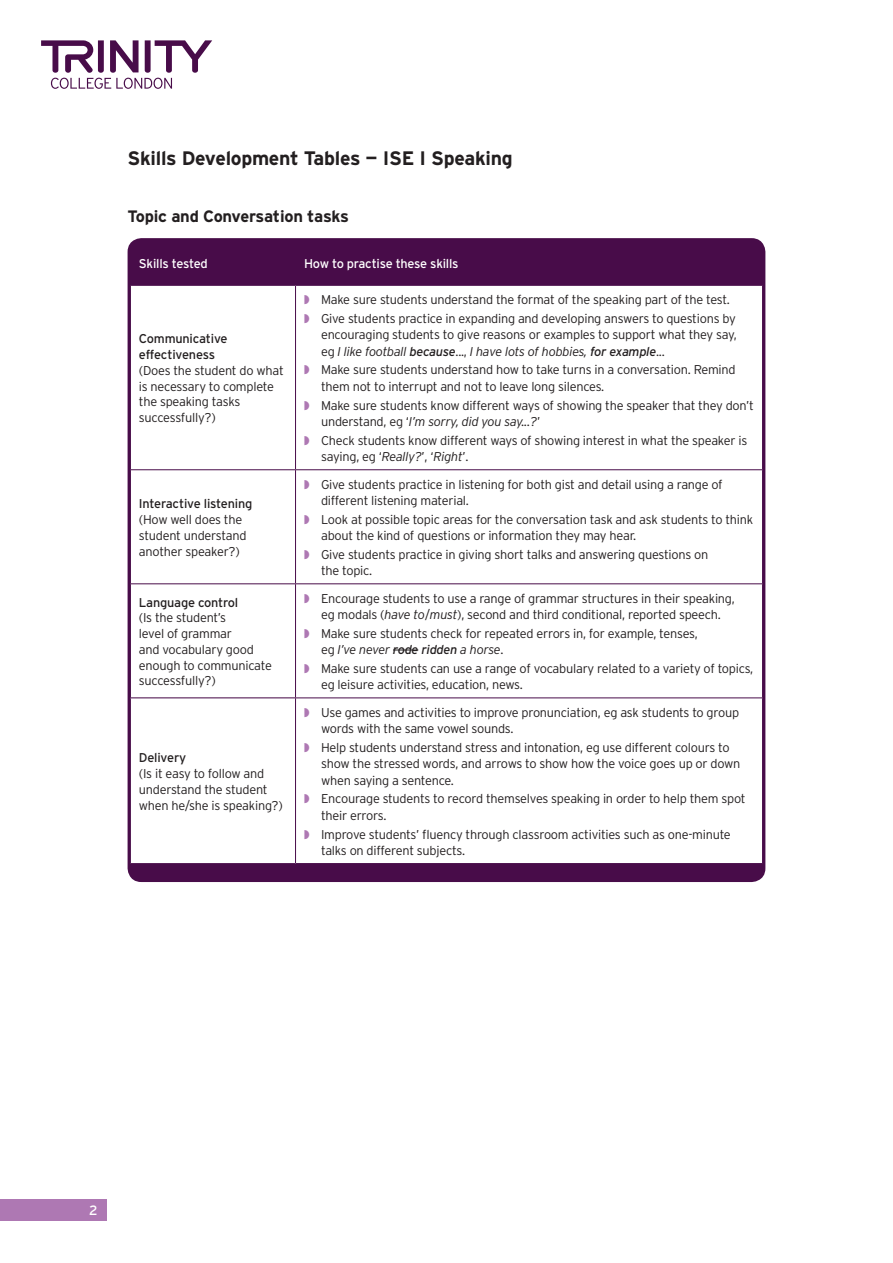
<style>
.page{position:relative;width:893px;height:1263px;background:#fff}
.page>*{position:absolute;margin:0;border:0;box-sizing:border-box;transform-origin:0 0}
.t1{font:700 19.5px "Interstate";letter-spacing:-.015em;color:#231f20}
.t2{font:700 16.5px "Interstate";letter-spacing:-.015em;color:#231f20}
.t3{font:13.5px "Interstate";color:#fff}
.t4{font:300 12.75px/16.5px "Interstate";letter-spacing:-.02em;color:#231f20}
.t5{font:12.75px/15.8px "Interstate";letter-spacing:-.015em;color:#231f20}
.t6{font:12.75px "Interstate";letter-spacing:-.02em;color:#fff}
.s1{color:#ae78b3}
.s2{font-style:italic}
.s3{font-weight:400;font-style:italic}
</style>
<div class="page">
<div style="left:0;top:1199px;width:106px;height:21px;background:#ae78b3"></div>
<svg style="left:41px;top:40px;width:171px;height:49px"></svg>
<div style="left:129px;top:239px;width:635px;height:642px;background:#480c49;border-radius:13px"></div>
<div style="left:131px;top:286px;width:631px;height:577px;background:#fff"></div>
<div style="left:130px;top:698px;width:166px;height:165px;background:#fff"></div>
<hr style="left:130px;top:469px;width:166px;height:1px;background:#480c49">
<hr style="left:130px;top:583px;width:166px;height:1px;background:#480c49">
<hr style="left:130px;top:697px;width:166px;height:1px;background:#480c49">
<hr style="left:295px;top:698px;width:1px;height:165px;background:#480c49">
<hr style="left:295px;top:286px;width:1px;height:183px;background:#480c49">
<hr style="left:296px;top:469px;width:467px;height:1px;background:#480c49">
<hr style="left:295px;top:470px;width:1px;height:113px;background:#480c49">
<hr style="left:296px;top:583px;width:467px;height:1px;background:#480c49">
<hr style="left:295px;top:584px;width:1px;height:113px;background:#480c49">
<hr style="left:296px;top:697px;width:467px;height:1px;background:#480c49">
<svg style="left:393px;top:650px;width:25px;height:1px"></svg>
<h1 class="t1" style="left:128px;top:147px;width:387px">Skills Development Tables — ISE I Speaking</h1>
<p class="t2" style="left:128px;top:207px;width:223px">Topic and Conversation tasks</p>
<p class="t6" style="left:139px;top:256px;width:70px">Skills tested</p>
<p class="t6" style="left:304px;top:256px;width:156px">How to practise these skills</p>
<p class="t5" style="left:139px;top:331px;width:90px">Communicative effectiveness</p>
<p class="t4" style="left:139px;top:362px;width:146px;line-height:15.8px">(Does the student do what is necessary to complete the speaking tasks successfully?)</p>
<p class="t5" style="left:139px;top:496px;width:115px">Interactive listening</p>
<p class="t4" style="left:139px;top:512px;width:109px;line-height:15.8px">(How well does the student understand another speaker?)</p>
<p class="t5" style="left:139px;top:594px;width:101px">Language control</p>
<p class="t4" style="left:139px;top:610px;width:135px;line-height:15.8px">(Is the student’s<br>level of grammar<br>and vocabulary good enough to communicate successfully?)</p>
<p class="t5" style="left:139px;top:750px;width:49px">Delivery</p>
<p class="t4" style="left:139px;top:765px;width:145px;line-height:15.8px">(Is it easy to follow and understand the student when he/she is speaking?)</p>
<p class="t4" style="left:304px;top:290px;width:433px;line-height:18.6px"><span class="s1">◗</span> Make sure students understand the format of the speaking part of the test. <span class="s1">◗</span> Give students practice in expanding and developing answers to questions by</p>
<p class="t4" style="left:321px;top:326px;width:417px">encouraging students to give reasons or examples to support what they say, eg <span class="s2">I like football</span> <span class="s3">because</span>..., <span class="s2">I have lots of hobbies,</span> <span class="s3">for example</span>...</p>
<p class="t4" style="left:321px;top:362px;width:416px;text-indent:-17px"><span class="s1">◗</span> Make sure students understand how to take turns in a conversation. Remind them not to interrupt and not to leave long silences.</p>
<p class="t4" style="left:321px;top:397px;width:434px;text-indent:-17px"><span class="s1">◗</span> Make sure students know different ways of showing the speaker that they don’t understand, eg ‘<span class="s2">I’m sorry, did you say...?</span>’</p>
<p class="t4" style="left:321px;top:432px;width:428px;text-indent:-17px"><span class="s1">◗</span> Check students know different ways of showing interest in what the speaker is saying, eg ‘<span class="s2">Really?</span>’, ‘<span class="s2">Right</span>’.</p>
<p class="t4" style="left:321px;top:476px;width:403px;text-indent:-17px"><span class="s1">◗</span> Give students practice in listening for both gist and detail using a range of different listening material.</p>
<p class="t4" style="left:321px;top:511px;width:434px;text-indent:-17px"><span class="s1">◗</span> Look at possible topic areas for the conversation task and ask students to think about the kind of questions or information they may hear.</p>
<p class="t4" style="left:321px;top:546px;width:389px;text-indent:-17px"><span class="s1">◗</span> Give students practice in giving short talks and answering questions on the topic.</p>
<p class="t4" style="left:304px;top:590px;width:432px;text-align:center"><span class="s1">◗</span> Encourage students to use a range of grammar structures in their speaking, eg modals (<span class="s2">have to</span>/<span class="s2">must</span>), second and third conditional, reported speech.</p>
<p class="t4" style="left:321px;top:625px;width:378px;text-indent:-17px"><span class="s1">◗</span> Make sure students check for repeated errors in, for example, tenses, eg <span class="s2">I’ve never</span> <span class="s3">rode ridden</span> <span class="s2">a horse</span>.</p>
<p class="t4" style="left:321px;top:660px;width:434px;text-indent:-17px"><span class="s1">◗</span> Make sure students can use a range of vocabulary related to a variety of topics, eg leisure activities, education, news.</p>
<p class="t4" style="left:321px;top:704px;width:420px;text-indent:-17px"><span class="s1">◗</span> Use games and activities to improve pronunciation, eg ask students to group words with the same vowel sounds.</p>
<p class="t4" style="left:321px;top:739px;width:421px;text-indent:-17px"><span class="s1">◗</span> Help students understand stress and intonation, eg use different colours to show the stressed words, and arrows to show how the voice goes up or down when saying a sentence.</p>
<p class="t4" style="left:321px;top:790px;width:426px;text-indent:-17px"><span class="s1">◗</span> Encourage students to record themselves speaking in order to help them spot their errors.</p>
<p class="t4" style="left:321px;top:826px;width:411px;text-indent:-17px"><span class="s1">◗</span> Improve students’ fluency through classroom activities such as one-minute talks on different subjects.</p>
<p class="t3" style="left:89px;top:1203px;width:10px">2</p>
</div>
